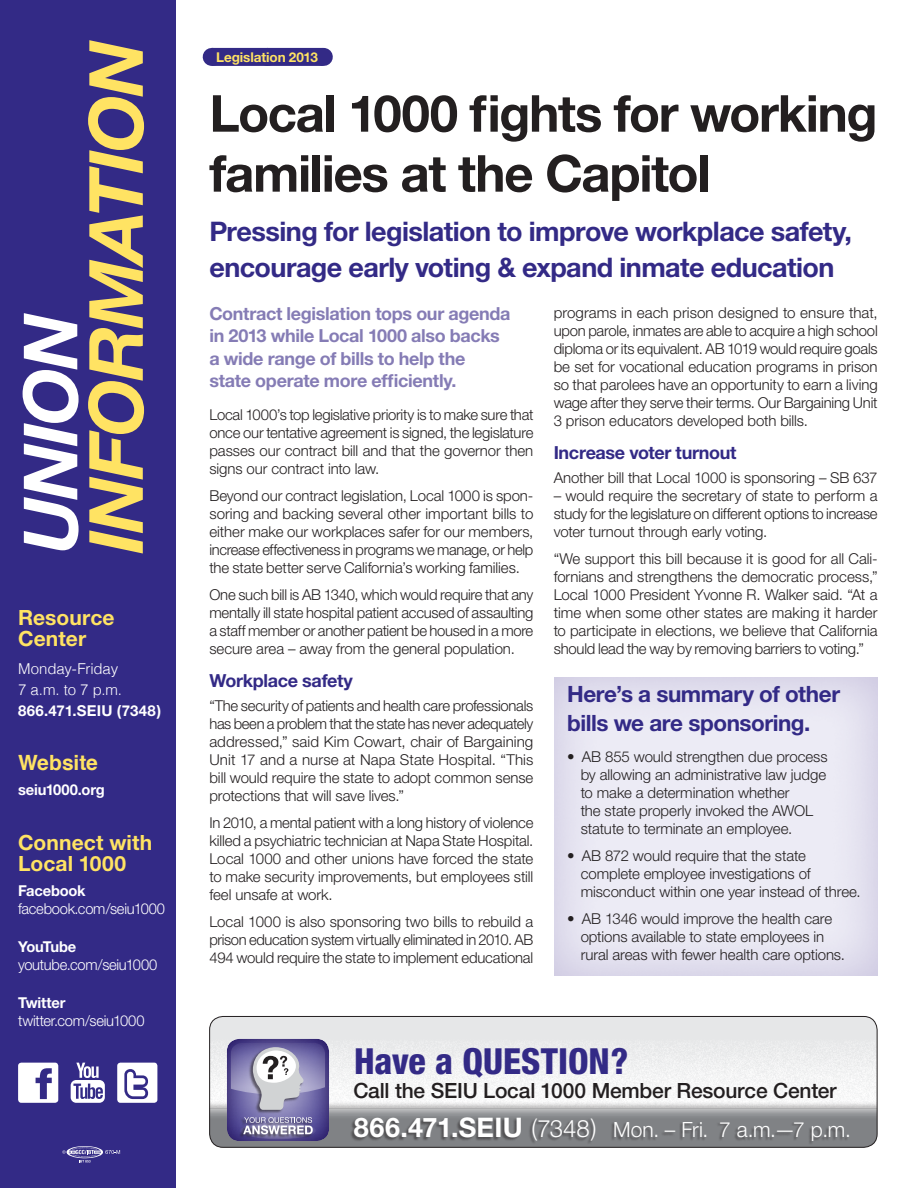
<style>
.page{position:relative;width:918px;height:1188px;background:#fff}
.page>*{position:absolute;margin:0;border:0;box-sizing:border-box;transform-origin:0 0}
.t1{font:700 51px/60px "Helvetica Neue";letter-spacing:-.025em;color:#231f20}
.t2{font:800 condensed 36px "Helvetica Neue";letter-spacing:-.005em;color:#332a86}
.t3{font:700 27px/36px "Helvetica Neue";letter-spacing:-.02em;color:#332a86}
.t4{font:700 22.5px/30px "Helvetica Neue";letter-spacing:-.02em;color:#332a86}
.t5{font:500 21px/39.6px "Helvetica Neue";letter-spacing:-.01em;color:#231f20}
.t6{font:700 21px/21px "Helvetica Neue";letter-spacing:.005em;color:#ffe363}
.t7{font:700 21px "Helvetica";letter-spacing:-.005em;color:#ffe363}
.t8{font:700 18px/22.5px "Helvetica Neue";letter-spacing:-.02em;color:#857cb5}
.t9{font:700 18px "Helvetica Neue";letter-spacing:-.02em;color:#332a86}
.t10{font:300 15px/18px "Helvetica Neue";letter-spacing:-.005em;color:#231f20;text-align:justify}
.t11{font:300 15px "Helvetica Neue";letter-spacing:-.02em;color:#fff}
.t12{font:700 15px "Helvetica Neue";letter-spacing:-.01em;color:#fff}
.t13{font:300 15px/21px "Helvetica";letter-spacing:-.01em;color:#fff}
.t14{font:700 15px "Helvetica Neue";letter-spacing:.02em;color:#fff}
.t15{font:700 15px "Helvetica Neue";letter-spacing:-.05em;color:#fff}
.t16{font:700 13.5px "Helvetica Neue";letter-spacing:-.005em;color:#ffe363}
.s1{font-weight:700;font-size:27px;color:#fff}
.s2{font-weight:300;font-size:24px;color:#fff}
.s3{font-weight:300;color:#fff}
</style>
<div class="page">
<div style="left:0;top:0;width:176px;height:1188px;background:#332a86"></div>
<div style="left:117px;top:1063px;width:40px;height:40px;background:#fff;border-radius:3px"></div>
<svg style="left:124px;top:1069px;width:25px;height:30px"></svg>
<div style="left:71px;top:1080px;width:34px;height:23px;background:#fff;border-radius:5px"></div>
<svg style="left:76px;top:1063px;width:23px;height:15px"></svg>
<svg style="left:73px;top:1084px;width:30px;height:15px"></svg>
<svg style="left:18px;top:1063px;width:40px;height:40px"></svg>
<svg style="left:88px;top:40px;width:56px;height:514px"></svg>
<svg style="left:23px;top:313px;width:56px;height:237px"></svg>
<svg style="left:62px;top:1146px;width:58px;height:17px"></svg>
<div style="left:210px;top:1016px;width:667px;height:131px;background:#e6e7e8;border-radius:14px"></div>
<div style="left:209px;top:1016px;width:668px;height:132px;border:1px solid #231f20;border-radius:14px"></div>
<div style="left:214px;top:1030px;width:127px;height:118px;background:#fff;opacity:.75"></div>
<svg style="left:210px;top:1043px;width:667px;height:104px"></svg>
<div style="left:212px;top:48px;width:111px;height:18px;background:#332a86"></div>
<svg style="left:271px;top:65px;width:24px;height:1px"></svg>
<svg style="left:323px;top:48px;width:1px;height:18px"></svg>
<div style="left:541px;top:664px;width:349px;height:312px;background:#4c338e;opacity:.2"></div>
<h3 class="t6" style="left:18px;top:606px;width:98px">Resource<br>Center</h3>
<p class="t13" style="left:18px;top:658px;width:106px">Monday-Friday<br>7 a.m. to 7 p.m.</p>
<p class="t14" style="left:18px;top:701px;width:145px">866.471.SEIU (7348)</p>
<h3 class="t7" style="left:18px;top:746px;width:81px">Website</h3>
<p class="t12" style="left:18px;top:780px;width:88px">seiu1000.org</p>
<h3 class="t6" style="left:18px;top:831px;width:136px">Connect with<br>Local 1000</h3>
<p class="t12" style="left:18px;top:881px;width:69px">Facebook</p>
<p class="t11" style="left:18px;top:899px;width:149px">facebook.com/seiu1000</p>
<p class="t15" style="left:18px;top:937px;width:60px">YouTube</p>
<p class="t11" style="left:18px;top:955px;width:141px">youtube.com/seiu1000</p>
<p class="t12" style="left:18px;top:993px;width:49px">Twitter</p>
<p class="t11" style="left:18px;top:1011px;width:128px">twitter.com/seiu1000</p>
<p class="t16" style="left:216px;top:49px;width:103px">Legislation 2013</p>
<h1 class="t1" style="left:209px;top:82px;width:670px">Local 1000 fights for working families at the Capitol</h1>
<h3 class="t3" style="left:209px;top:213px;width:644px">Pressing for legislation to improve workplace safety, encourage early voting &amp; expand inmate education</h3>
<p class="t8" style="left:209px;top:302px;width:303px">Contract legislation tops our agenda in 2013 while Local 1000 also backs a wide range of bills to help the state operate more efficiently.</p>
<p class="t10" style="left:209px;top:405px;width:326px">Local 1000’s top legislative priority is to make sure that once our tentative agreement is signed, the legislature passes our contract bill and that the governor then signs our contract into law.</p>
<p class="t10" style="left:209px;top:486px;width:326px">Beyond our contract legislation, Local 1000 is spon&shy;soring and backing several other important bills to either make our workplaces safer for our members, increase effectiveness in programs we manage, or help the state better serve California’s working families.</p>
<p class="t10" style="left:209px;top:585px;width:326px">One such bill is AB 1340, which would require that any mentally ill state hospital patient accused of assaulting a staff member or another patient be housed in a more secure area – away from the general population.</p>
<p class="t9" style="left:209px;top:669px;width:145px">Workplace safety</p>
<p class="t10" style="left:209px;top:696px;width:325px">“The security of patients and health care professionals has been a problem that the state has never adequately addressed,” said Kim Cowart, chair of Bargaining Unit 17 and a nurse at Napa State Hospital. “This bill would require the state to adopt common sense protections that will save lives.”</p>
<p class="t10" style="left:209px;top:813px;width:326px">In 2010, a mental patient with a long history of violence killed a psychiatric technician at Napa State Hospital.<br>Local 1000 and other unions have forced the state to make security improvements, but employees still feel unsafe at work.</p>
<p class="t10" style="left:209px;top:912px;width:325px">Local 1000 is also sponsoring two bills to rebuild a prison education system virtually eliminated in 2010. AB 494 would require the state to implement educational</p>
<p class="t10" style="left:554px;top:303px;width:326px">programs in each prison designed to ensure that, upon parole, inmates are able to acquire a high school diploma or its equivalent. AB 1019 would require goals be set for vocational education programs in prison so that parolees have an opportunity to earn a living wage after they serve their terms. Our Bargaining Unit 3 prison educators developed both bills.</p>
<p class="t9" style="left:554px;top:441px;width:184px">Increase voter turnout</p>
<p class="t10" style="left:554px;top:468px;width:325px">Another bill that Local 1000 is sponsoring – SB 637</p>
<p class="t10" style="left:554px;top:486px;width:325px">– would require the secretary of state to perform a study for the legislature on different options to increase voter turnout through early voting.</p>
<p class="t10" style="left:554px;top:549px;width:326px">“We support this bill because it is good for all Cali&shy;fornians and strengthens the democratic process,” Local 1000 President Yvonne R. Walker said. “At a time when some other states are making it harder to participate in elections, we believe that California should lead the way by removing barriers to voting.”</p>
<h3 class="t4" style="left:567px;top:678px;width:274px">Here’s a summary of other bills we are sponsoring.</h3>
<p class="t10" style="left:581px;top:747px;width:249px;text-align:left;text-indent:-14px">• AB 855 would strengthen due process by allowing an administrative law judge to make a determination whether<br>the state properly invoked the AWOL statute to terminate an employee.</p>
<p class="t10" style="left:581px;top:846px;width:282px;text-align:left;text-indent:-14px">• AB 872 would require that the state complete employee investigations of misconduct within one year instead of three.</p>
<p class="t10" style="left:581px;top:909px;width:266px;text-align:left;text-indent:-14px">• AB 1346 would improve the health care options available to state employees in rural areas with fewer health care options.</p>
<h2 class="t2" style="left:354px;top:1039px;width:276px">Have a QUESTION?</h2>
<h3 class="t5" style="left:353px;top:1070px;width:499px">Call the SEIU Local 1000 Member Resource Center<br><span class="s1">866.471.SEIU</span> <span class="s2">(7348)</span> <span class="s3">Mon. – Fri. 7 a.m.—7 p.m.</span></h3>
</div>
